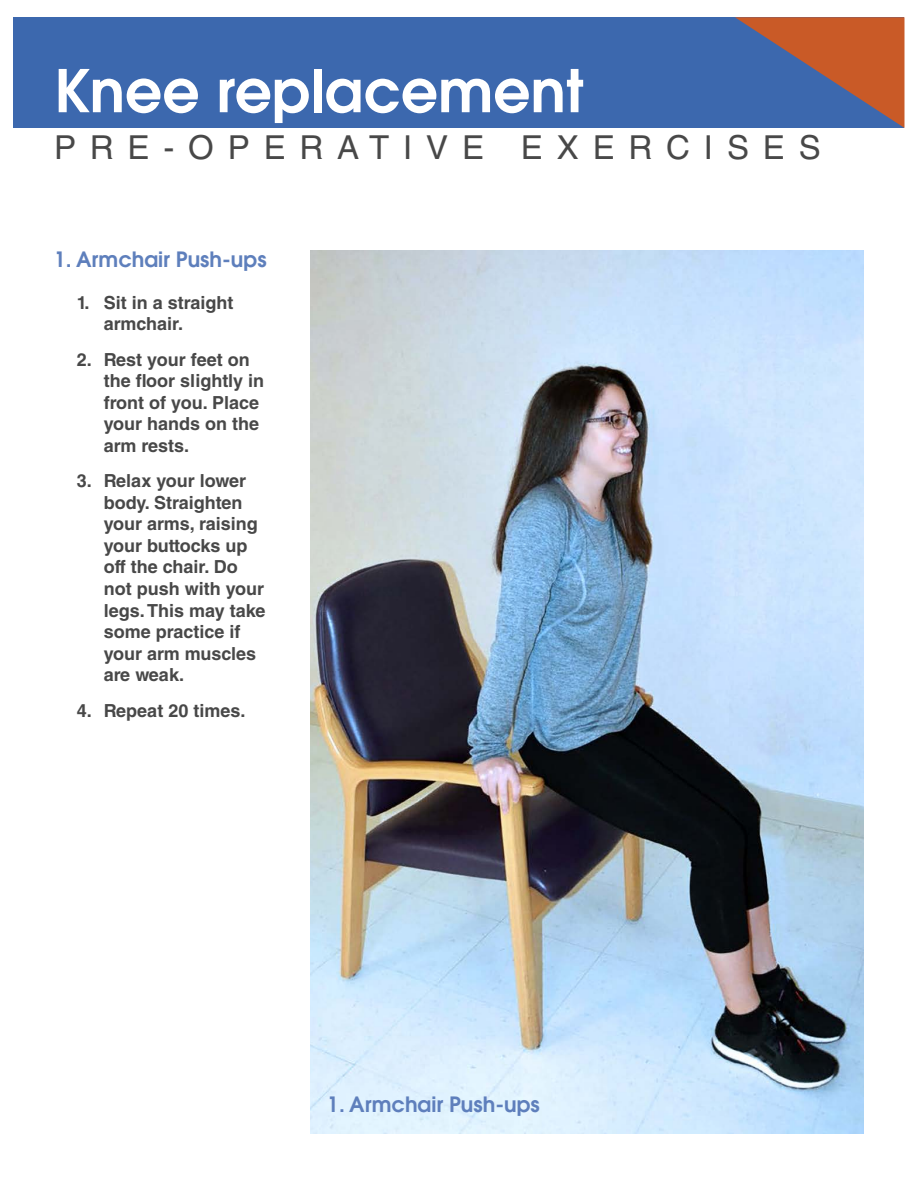
<style>
.page{position:relative;width:918px;height:1188px;background:#fff}
.page>*{position:absolute;margin:0;border:0;box-sizing:border-box;transform-origin:0 0}
.t1{font:600 58.5px "Avant Garde";color:#fff}
.t2{font:33px "Helvetica LT Std";letter-spacing:.42em;color:#484848}
.t3{font:600 21px "Avant Garde";color:#5e7fbc}
.t4{font:700 18px/21.6px "Helvetica LT Std";color:#484848}
</style>
<div class="page">
<div style="left:14px;top:17px;width:890px;height:111px;background:#3c68ae"></div>
<svg style="left:735px;top:17px;width:169px;height:111px"></svg>
<img style="left:310px;top:251px;width:554px;height:883px">
<h1 class="t1" style="left:53px;top:53px;width:531px">Knee replacement</h1>
<h2 class="t2" style="left:54px;top:129px;width:768px">PRE-OPERATIVE EXERCISES</h2>
<p class="t3" style="left:54px;top:246px;width:214px">1. Armchair Push-ups</p>
<p class="t4" style="left:104px;top:291px;width:131px;text-indent:-27px">1. Sit in a straight armchair.</p>
<p class="t4" style="left:104px;top:348px;width:162px;text-indent:-27px">2. Rest your feet on the floor slightly in front of you. Place your hands on the arm rests.</p>
<p class="t4" style="left:104px;top:470px;width:163px;text-indent:-27px">3. Relax your lower body. Straighten your arms, raising your buttocks up off the chair. Do not push with your legs. This may take some practice if your arm muscles are weak.</p>
<p class="t4" style="left:77px;top:699px;width:170px">4. Repeat 20 times.</p>
<p class="t3" style="left:327px;top:1091px;width:214px">1. Armchair Push-ups</p>
</div>
